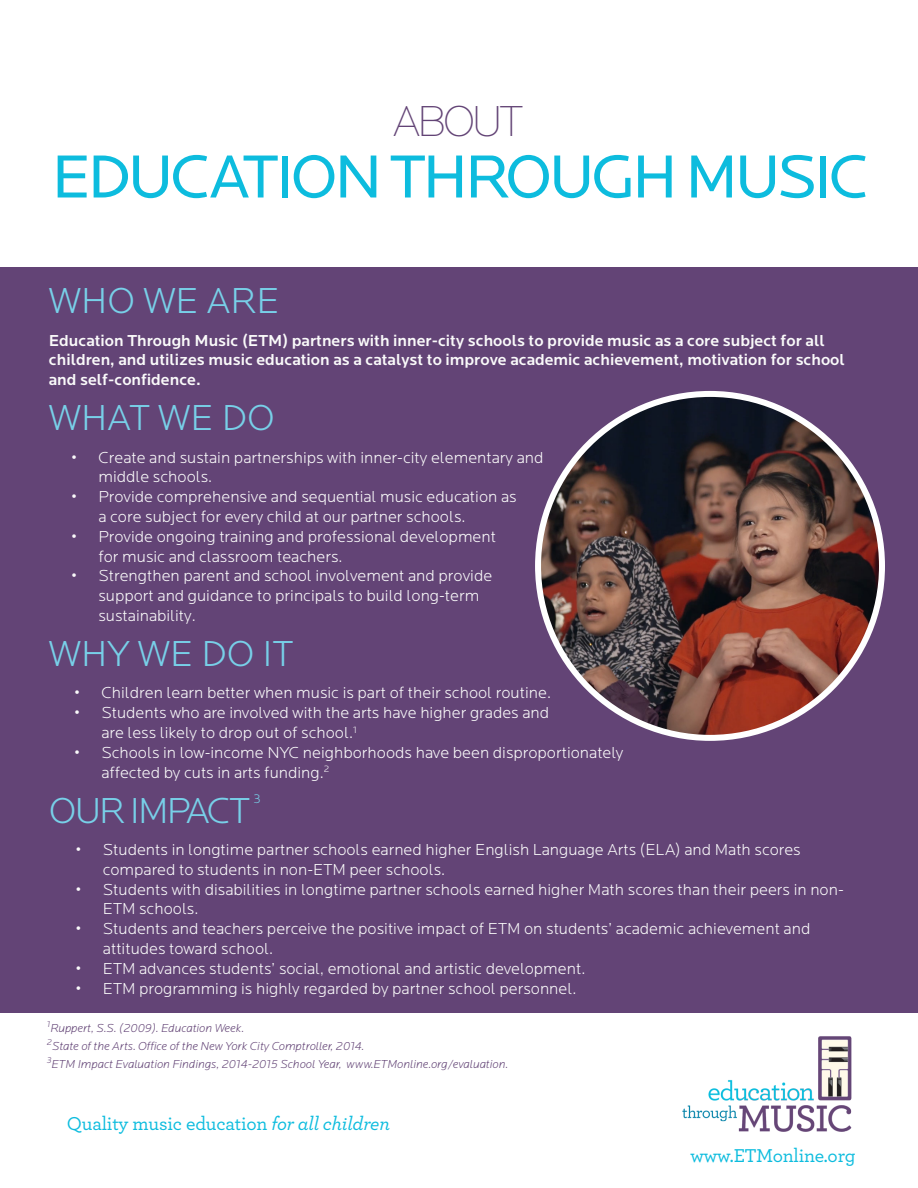
<style>
.page{position:relative;width:918px;height:1188px;background:#fff}
.page>*{position:absolute;margin:0;border:0;box-sizing:border-box;transform-origin:0 0}
.t1{font:63px "Locator";letter-spacing:-.05em;color:#0dbcde}
.t2{font:200 45px "Locator";letter-spacing:-.075em;color:#634476}
.t3{font:300 37.5px "Locator";color:#78d0e8}
.t4{font:300 37.5px "Locator";letter-spacing:-.05em;color:#78d0e8}
.t5{font:500 19.5px "Archer";letter-spacing:-.01em;color:#0dbcde}
.t6{font:300 16.5px/19.8px "Locator";color:#fafafa}
.t7{font:500 16.5px/19.8px "Locator";color:#fafafa}
.t8{font:300 13.05px "Locator";color:#78d0e8}
.t9{font:italic 300 12px "Locator";color:#634476}
.s1{font-style:italic}
</style>
<div class="page">
<div style="left:0;top:267px;width:918px;height:746px;background:#634476"></div>
<img style="left:682px;top:1036px;width:170px;height:96px">
<img style="left:538px;top:394px;width:344px;height:344px;border-radius:172px">
<p class="t2" style="left:393px;top:98px;width:132px">ABOUT</p>
<p class="t1" style="left:52px;top:143px;width:819px">EDUCATION THROUGH MUSIC</p>
<p class="t3" style="left:49px;top:281px;width:232px">WHO WE ARE</p>
<p class="t7" style="left:49px;top:331px;width:798px">Education Through Music (ETM) partners with inner-city schools to provide music as a core subject for all children, and utilizes music education as a catalyst to improve academic achievement, motivation for school and self-confidence.</p>
<p class="t3" style="left:49px;top:398px;width:227px">WHAT WE DO</p>
<p class="t6" style="left:98px;top:448px;width:447px;text-indent:-27px">• Create and sustain partnerships with inner-city elementary and middle schools.</p>
<p class="t6" style="left:98px;top:487px;width:420px;text-indent:-27px">• Provide comprehensive and sequential music education as a core subject for every child at our partner schools.</p>
<p class="t6" style="left:98px;top:527px;width:399px;text-indent:-27px">• Provide ongoing training and professional development for music and classroom teachers.</p>
<p class="t6" style="left:98px;top:567px;width:395px;text-indent:-27px">• Strengthen parent and school involvement and provide support and guidance to principals to build long-term sustainability.</p>
<p class="t3" style="left:49px;top:634px;width:246px">WHY WE DO IT</p>
<p class="t6" style="left:74px;top:684px;width:478px">• Children learn better when music is part of their school routine.</p>
<p class="t6" style="left:101px;top:703px;width:449px;text-indent:-27px">• Students who are involved with the arts have higher grades and are less likely to drop out of school.<sup>1</sup></p>
<p class="t6" style="left:101px;top:743px;width:524px;text-indent:-27px">• Schools in low-income NYC neighborhoods have been disproportionately affected by cuts in arts funding.<sup>2</sup></p>
<p class="t4" style="left:49px;top:791px;width:203px">OUR IMPACT</p>
<p class="t6" style="left:103px;top:840px;width:699px;text-indent:-27px">• Students in longtime partner schools earned higher English Language Arts (ELA) and Math scores compared to students in non-ETM peer schools.</p>
<p class="t6" style="left:103px;top:880px;width:742px;text-indent:-27px">• Students with disabilities in longtime partner schools earned higher Math scores than their peers in non-<br>ETM schools.</p>
<p class="t6" style="left:103px;top:919px;width:709px;text-indent:-27px">• Students and teachers perceive the positive impact of ETM on students’ academic achievement and attitudes toward school.</p>
<p class="t6" style="left:76px;top:959px;width:511px">• ETM advances students’ social, emotional and artistic development.</p>
<p class="t6" style="left:76px;top:979px;width:502px">• ETM programming is highly regarded by partner school personnel.</p>
<p class="t8" style="left:254px;top:792px;width:9px">3</p>
<p class="t9" style="left:47px;top:1022px;width:199px"><sup>1</sup>Ruppert, S.S. (2009). Education Week.</p>
<p class="t9" style="left:47px;top:1040px;width:319px"><sup>2</sup>State of the Arts. Office of the New York City Comptroller, 2014.</p>
<p class="t9" style="left:47px;top:1058px;width:463px"><sup>3</sup>ETM Impact Evaluation Findings, 2014-2015 School Year, www.ETMonline.org/evaluation.</p>
<p class="t5" style="left:67px;top:1110px;width:325px">Quality music education <span class="s1">for all children</span></p>
<p class="t5" style="left:690px;top:1141px;width:167px">www.ETMonline.org</p>
</div>
